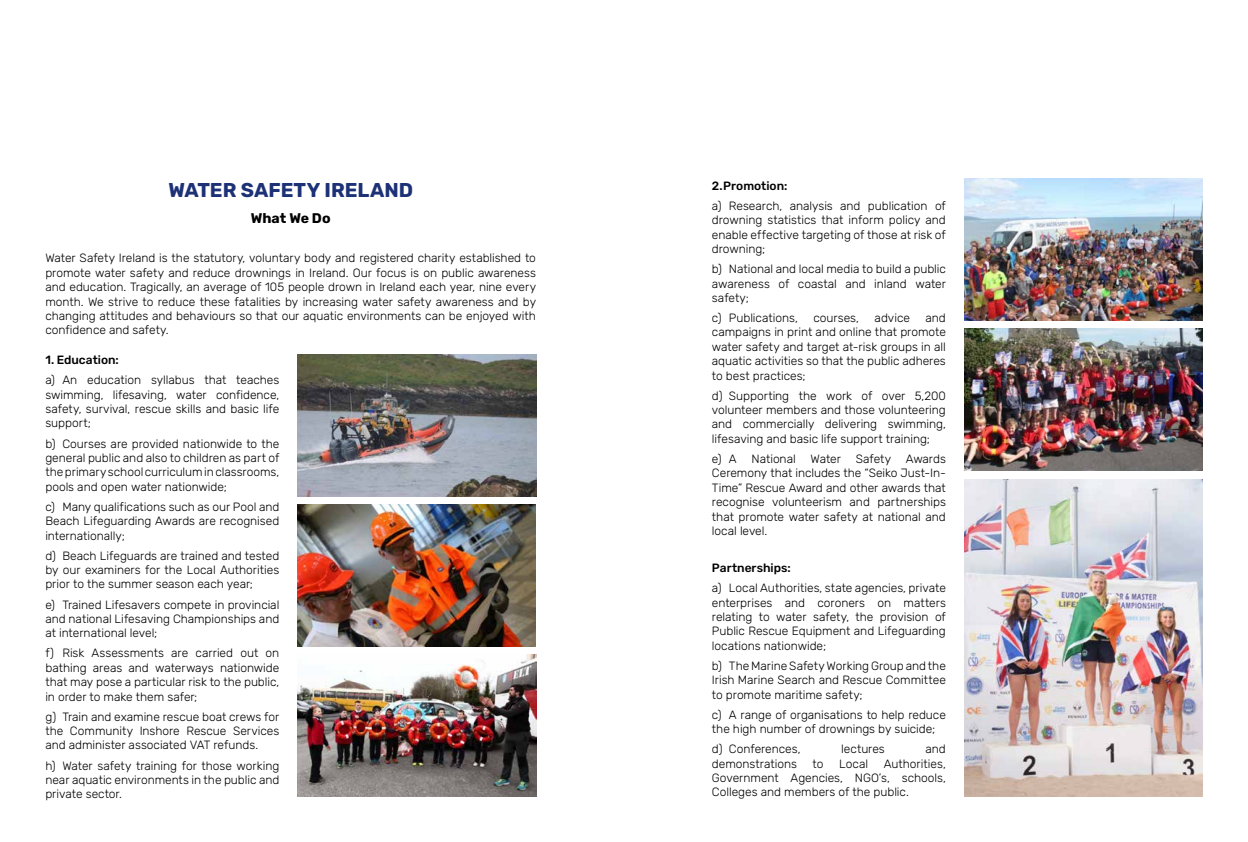
<style>
.page{position:relative;width:1248px;height:842px;background:#fff}
.page>*{position:absolute;margin:0;border:0;box-sizing:border-box;transform-origin:0 0}
.t1{font:700 20px "Rubik";letter-spacing:-.005em;color:#1d3176}
.t2{font:700 14px "Rubik";color:#000}
.t3{font:300 12px/14.4px "Rubik";letter-spacing:-.005em;color:#000;text-align:justify}
.t4{font:500 12px "Rubik";color:#000}
</style>
<div class="page">
<img style="left:298px;top:505px;width:238px;height:141px">
<img style="left:298px;top:354px;width:238px;height:142px">
<img style="left:298px;top:655px;width:238px;height:142px">
<img style="left:964px;top:479px;width:238px;height:318px">
<img style="left:964px;top:179px;width:238px;height:141px">
<img style="left:964px;top:329px;width:238px;height:142px">
<h1 class="t1" style="left:168px;top:179px;width:246px">WATER SAFETY IRELAND</h1>
<p class="t2" style="left:251px;top:210px;width:81px">What We Do</p>
<p class="t3" style="left:45px;top:251px;width:492px">Water Safety Ireland is the statutory, voluntary body and registered charity established to promote water safety and reduce drownings in Ireland. Our focus is on public awareness and education. Tragically, an average of 105 people drown in Ireland each year, nine every month. We strive to reduce these fatalities by increasing water safety awareness and by changing attitudes and behaviours so that our aquatic environments can be enjoyed with confidence and safety.</p>
<p class="t4" style="left:45px;top:353px;width:75px">1. Education:</p>
<p class="t3" style="left:45px;top:373px;width:235px">a) An education syllabus that teaches swimming, lifesaving, water confidence, safety, survival, rescue skills and basic life support;</p>
<p class="t3" style="left:45px;top:436px;width:235px">b) Courses are provided nationwide to the general public and also to children as part of the primary school curriculum in classrooms, pools and open water nationwide;</p>
<p class="t3" style="left:45px;top:500px;width:235px">c) Many qualifications such as our Pool and Beach Lifeguarding Awards are recognised internationally;</p>
<p class="t3" style="left:45px;top:549px;width:235px">d) Beach Lifeguards are trained and tested by our examiners for the Local Authorities prior to the summer season each year;</p>
<p class="t3" style="left:45px;top:597px;width:235px">e) Trained Lifesavers compete in provincial and national Lifesaving Championships and at international level;</p>
<p class="t3" style="left:45px;top:646px;width:235px">f) Risk Assessments are carried out on bathing areas and waterways nationwide that may pose a particular risk to the public, in order to make them safer;</p>
<p class="t3" style="left:45px;top:710px;width:235px">g) Train and examine rescue boat crews for the Community Inshore Rescue Services and administer associated VAT refunds.</p>
<p class="t3" style="left:45px;top:758px;width:235px">h) Water safety training for those working near aquatic environments in the public and private sector.</p>
<p class="t4" style="left:711px;top:179px;width:77px">2. Promotion:</p>
<p class="t3" style="left:711px;top:199px;width:235px">a) Research, analysis and publication of drowning statistics that inform policy and enable effective targeting of those at risk of drowning;</p>
<p class="t3" style="left:711px;top:262px;width:235px">b) National and local media to build a public awareness of coastal and inland water safety;</p>
<p class="t3" style="left:711px;top:311px;width:87px">c) Publications,</p>
<p class="t3" style="left:813px;top:311px;width:47px">courses,</p>
<p class="t3" style="left:874px;top:311px;width:37px">advice</p>
<p class="t3" style="left:711px;top:311px;width:235px;text-indent:214px">and campaigns in print and online that promote water safety and target at-risk groups in all aquatic activities so that the public adheres to best practices;</p>
<p class="t3" style="left:711px;top:389px;width:235px">d) Supporting the work of over 5,200 volunteer members and those volunteering and commercially delivering swimming, lifesaving and basic life support training;</p>
<p class="t3" style="left:711px;top:452px;width:235px">e) A National Water Safety Awards Ceremony that includes the “Seiko Just-In-Time” Rescue Award and other awards that recognise volunteerism and partnerships that promote water safety at national and local level.</p>
<p class="t4" style="left:711px;top:561px;width:80px">Partnerships:</p>
<p class="t3" style="left:711px;top:581px;width:235px">a) Local Authorities, state agencies, private enterprises and coroners on matters relating to water safety, the provision of Public Rescue Equipment and Lifeguarding locations nationwide;</p>
<p class="t3" style="left:711px;top:659px;width:235px">b) The Marine Safety Working Group and the Irish Marine Search and Rescue Committee to promote maritime safety;</p>
<p class="t3" style="left:711px;top:708px;width:235px">c) A range of organisations to help reduce the high number of drownings by suicide;</p>
<p class="t3" style="left:711px;top:742px;width:90px">d) Conferences,</p>
<p class="t3" style="left:841px;top:742px;width:45px">lectures</p>
<p class="t3" style="left:925px;top:742px;width:22px">and</p>
<p class="t3" style="left:711px;top:756px;width:86px">demonstrations</p>
<p class="t3" style="left:812px;top:756px;width:12px">to</p>
<p class="t3" style="left:839px;top:756px;width:30px">Local</p>
<p class="t3" style="left:711px;top:756px;width:235px;text-indent:172px">Authorities, Government Agencies, NGO’s, schools, Colleges and members of the public.</p>
</div>
